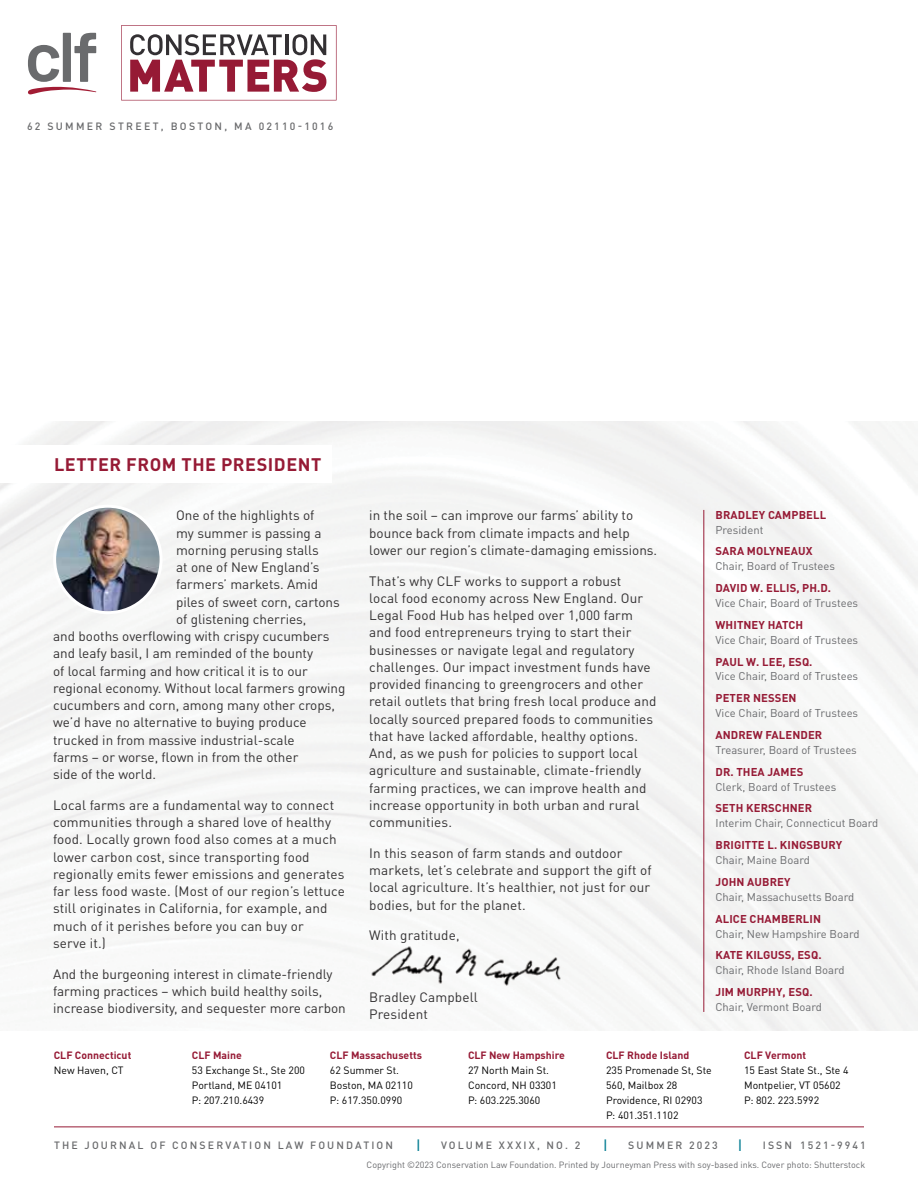
<style>
.page{position:relative;width:918px;height:1188px;background:#fff}
.page>*{position:absolute;margin:0;border:0;box-sizing:border-box;transform-origin:0 0}
.t1{font:700 18px "DIN Pro";letter-spacing:.03em;color:#961a35}
.t2{font:13.5px/17.2px "DIN Pro";color:#333132}
.t3{font:500 13.5px "DIN Pro";color:#0a8095}
.t4{font:11.25px "DIN Pro";color:#696a6d}
.t5{font:700 11.25px "DIN Pro";letter-spacing:.01em;color:#961a35}
.t6{font:10.5px/15px "DIN Pro";color:#000}
.t7{font:500 10.5px "DIN Pro";letter-spacing:.205em;color:#696a6c}
.t8{font:700 10.5px "DIN Pro";color:#961a35}
.t9{font:9px "DIN Pro";color:#696a6d}
</style>
<div class="page">
<img style="left:368px;top:940px;width:200px;height:49px">
<img style="left:55px;top:506px;width:106px;height:107px;border-radius:53px">
<div style="left:53px;top:505px;width:110px;height:109px;border:3px solid #fff;border-radius:50%"></div>
<hr style="left:54px;top:1126px;width:810px;height:1px;background:#961a35">
<svg style="left:121px;top:25px;width:216px;height:75px"></svg>
<hr style="left:703px;top:510px;width:1px;height:502px;background:#961a35">
<svg style="left:28px;top:33px;width:68px;height:62px"></svg>
<p class="t7" style="left:27px;top:119px;width:308px">62 SUMMER STREET, BOSTON, MA 02110-1016</p>
<h1 class="t1" style="left:54px;top:452px;width:269px">LETTER FROM THE PRESIDENT</h1>
<p class="t2" style="left:176px;top:506px;width:140px">One of the highlights of</p>
<p class="t2" style="left:176px;top:523px;width:147px">my summer is passing a</p>
<p class="t2" style="left:176px;top:541px;width:144px">morning perusing stalls</p>
<p class="t2" style="left:176px;top:558px;width:145px">at one of New England’s</p>
<p class="t2" style="left:176px;top:575px;width:144px">farmers’ markets. Amid</p>
<p class="t2" style="left:176px;top:592px;width:165px">piles of sweet corn, cartons</p>
<p class="t2" style="left:176px;top:610px;width:132px">of glistening cherries,</p>
<p class="t2" style="left:53px;top:627px;width:278px">and booths overflowing with crispy cucumbers</p>
<p class="t2" style="left:53px;top:644px;width:261px">and leafy basil, I am reminded of the bounty</p>
<p class="t2" style="left:53px;top:661px;width:256px">of local farming and how critical it is to our</p>
<p class="t2" style="left:53px;top:679px;width:294px">regional economy. Without local farmers growing</p>
<p class="t2" style="left:53px;top:696px;width:283px">cucumbers and corn, among many other crops,</p>
<p class="t2" style="left:53px;top:713px;width:255px">we’d have no alternative to buying produce</p>
<p class="t2" style="left:53px;top:730px;width:243px">trucked in from massive industrial-scale</p>
<p class="t2" style="left:53px;top:748px;width:247px">farms – or worse, flown in from the other</p>
<p class="t2" style="left:53px;top:765px;width:104px">side of the world.</p>
<p class="t2" style="left:53px;top:796px;width:293px">Local farms are a fundamental way to connect communities through a shared love of healthy food. Locally grown food also comes at a much lower carbon cost, since transporting food regionally emits fewer emissions and generates far less food waste. (Most of our region’s lettuce still originates in California, for example, and much of it perishes before you can buy or<br>serve it.)</p>
<p class="t2" style="left:53px;top:965px;width:294px">And the burgeoning interest in climate-friendly farming practices – which build healthy soils, increase biodiversity, and sequester more carbon</p>
<p class="t2" style="left:369px;top:506px;width:290px">in the soil – can improve our farms’ ability to bounce back from climate impacts and help lower our region’s climate-damaging emissions.</p>
<p class="t2" style="left:369px;top:572px;width:289px">That’s why CLF works to support a robust<br>local food economy across New England. Our Legal Food Hub has helped over 1,000 farm and food entrepreneurs trying to start their businesses or navigate legal and regulatory challenges. Our impact investment funds have provided financing to greengrocers and other retail outlets that bring fresh local produce and locally sourced prepared foods to communities that have lacked affordable, healthy options.<br>And, as we push for policies to support local agriculture and sustainable, climate-friendly farming practices, we can improve health and increase opportunity in both urban and rural communities.</p>
<p class="t2" style="left:369px;top:844px;width:284px">In this season of farm stands and outdoor markets, let’s celebrate and support the gift of local agriculture. It’s healthier, not just for our bodies, but for the planet.</p>
<p class="t2" style="left:369px;top:926px;width:92px">With gratitude,</p>
<p class="t2" style="left:369px;top:988px;width:110px">Bradley Campbell<br>President</p>
<p class="t5" style="left:716px;top:507px;width:112px">BRADLEY CAMPBELL</p>
<p class="t4" style="left:715px;top:522px;width:49px">President</p>
<p class="t5" style="left:716px;top:544px;width:98px">SARA MOLYNEAUX</p>
<p class="t4" style="left:715px;top:559px;width:121px">Chair, Board of Trustees</p>
<p class="t5" style="left:716px;top:580px;width:117px">DAVID W. ELLIS, PH.D.</p>
<p class="t4" style="left:715px;top:595px;width:144px">Vice Chair, Board of Trustees</p>
<p class="t5" style="left:716px;top:617px;width:89px">WHITNEY HATCH</p>
<p class="t4" style="left:715px;top:632px;width:144px">Vice Chair, Board of Trustees</p>
<p class="t5" style="left:716px;top:654px;width:98px">PAUL W. LEE, ESQ.</p>
<p class="t4" style="left:715px;top:669px;width:144px">Vice Chair, Board of Trustees</p>
<p class="t5" style="left:716px;top:691px;width:83px">PETER NESSEN</p>
<p class="t4" style="left:715px;top:706px;width:144px">Vice Chair, Board of Trustees</p>
<p class="t5" style="left:716px;top:727px;width:108px">ANDREW FALENDER</p>
<p class="t4" style="left:715px;top:742px;width:143px">Treasurer, Board of Trustees</p>
<p class="t5" style="left:716px;top:764px;width:89px">DR. THEA JAMES</p>
<p class="t4" style="left:715px;top:779px;width:122px">Clerk, Board of Trustees</p>
<p class="t5" style="left:716px;top:801px;width:98px">SETH KERSCHNER</p>
<p class="t4" style="left:715px;top:816px;width:164px">Interim Chair, Connecticut Board</p>
<p class="t5" style="left:716px;top:838px;width:128px">BRIGITTE L. KINGSBURY</p>
<p class="t4" style="left:715px;top:852px;width:96px">Chair, Maine Board</p>
<p class="t5" style="left:716px;top:874px;width:77px">JOHN AUBREY</p>
<p class="t4" style="left:715px;top:889px;width:140px">Chair, Massachusetts Board</p>
<p class="t5" style="left:716px;top:911px;width:107px">ALICE CHAMBERLIN</p>
<p class="t4" style="left:715px;top:926px;width:146px">Chair, New Hampshire Board</p>
<p class="t5" style="left:716px;top:948px;width:107px">KATE KILGUSS, ESQ.</p>
<p class="t4" style="left:715px;top:963px;width:131px">Chair, Rhode Island Board</p>
<p class="t5" style="left:716px;top:984px;width:99px">JIM MURPHY, ESQ.</p>
<p class="t4" style="left:715px;top:999px;width:108px">Chair, Vermont Board</p>
<p class="t8" style="left:54px;top:1048px;width:79px">CLF Connecticut</p>
<p class="t6" style="left:54px;top:1061px;width:71px">New Haven, CT</p>
<p class="t8" style="left:192px;top:1048px;width:51px">CLF Maine</p>
<p class="t6" style="left:192px;top:1061px;width:115px">53 Exchange St., Ste 200<br>Portland, ME 04101<br>P: 207.210.6439</p>
<p class="t8" style="left:330px;top:1048px;width:94px">CLF Massachusetts</p>
<p class="t6" style="left:330px;top:1061px;width:84px">62 Summer St.<br>Boston, MA 02110<br>P: 617.350.0990</p>
<p class="t8" style="left:468px;top:1048px;width:98px">CLF New Hampshire</p>
<p class="t6" style="left:468px;top:1061px;width:90px">27 North Main St.<br>Concord, NH 03301<br>P: 603.225.3060</p>
<p class="t8" style="left:606px;top:1048px;width:85px">CLF Rhode Island</p>
<p class="t6" style="left:606px;top:1061px;width:107px">235 Promenade St, Ste<br>560, Mailbox 28<br>Providence, RI 02903<br>P: 401.351.1102</p>
<p class="t8" style="left:744px;top:1048px;width:64px">CLF Vermont</p>
<p class="t6" style="left:744px;top:1061px;width:106px">15 East State St., Ste 4<br>Montpelier, VT 05602<br>P: 802. 223.5992</p>
<p class="t7" style="left:54px;top:1138px;width:341px">THE JOURNAL OF CONSERVATION LAW FOUNDATION</p>
<p class="t3" style="left:416px;top:1136px;width:6px">|</p>
<p class="t7" style="left:441px;top:1138px;width:141px">VOLUME XXXIX, NO. 2</p>
<p class="t3" style="left:603px;top:1136px;width:6px">|</p>
<p class="t7" style="left:628px;top:1138px;width:91px">SUMMER 2023</p>
<p class="t3" style="left:738px;top:1136px;width:6px">|</p>
<p class="t7" style="left:763px;top:1138px;width:105px">ISSN 1521-9941</p>
<p class="t9" style="left:367px;top:1157px;width:500px">Copyright ©2023 Conservation Law Foundation. Printed by Journeyman Press with soy-based inks. Cover photo: Shutterstock</p>
</div>
